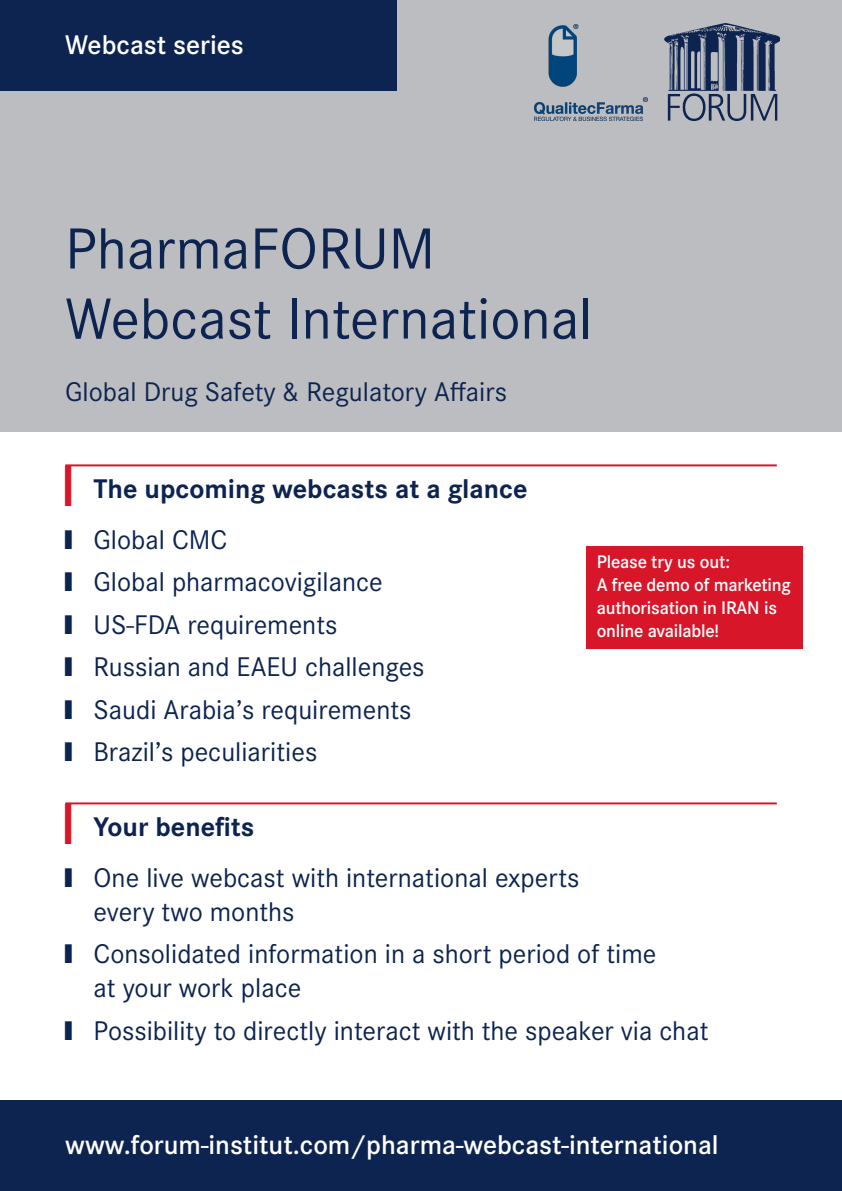
<style>
.page{position:relative;width:842px;height:1191px;background:#fff}
.page>*{position:absolute;margin:0;border:0;box-sizing:border-box;transform-origin:0 0}
.t1{font:60px/70px "Corporate Swtp";color:#0d2450}
.t2{font:28px/42.6px "Corporate Swtp";color:#0d2450}
.t3{font:600 28px "Corporate Swtp";color:#fff}
.t4{font:700 28px/51px "Corporate Swtp";color:#0d2450}
.t5{font:600 19px/23px "Corporate Swtp";letter-spacing:-.01em;color:#fff}
.s1{font-size:60px;color:#d71729}
.s2{font-weight:400}
.s3{font-weight:700;font-size:60px;color:#d71729}
.s4{font-weight:700}
</style>
<div class="page">
<div style="left:0;top:0;width:842px;height:431px;background:#bcbdc0"></div>
<img style="left:665px;top:24px;width:115px;height:97px">
<div style="left:0;top:0;width:397px;height:91px;background:#0d2450"></div>
<hr style="left:65px;top:464px;width:712px;height:2px;background:#d71729">
<hr style="left:65px;top:802px;width:712px;height:2px;background:#d71729">
<div style="left:586px;top:546px;width:216px;height:102px;background:#d71729"></div>
<div style="left:0;top:1100px;width:842px;height:91px;background:#0d2450"></div>
<img style="left:534px;top:24px;width:114px;height:96px">
<p class="t3" style="left:65px;top:35px;width:180px">Webcast series</p>
<h1 class="t1" style="left:65px;top:219px;width:529px">PharmaFORUM<br>Webcast International</h1>
<p class="t2" style="left:65px;top:372px;width:443px">Global Drug Safety &amp; Regulatory Affairs</p>
<p class="t4" style="left:65px;top:465px;width:464px"><span class="s1">†</span> The upcoming webcasts at a glance <span class="s2">† Global CMC</span></p>
<p class="t2" style="left:65px;top:563px;width:361px">† Global pharmacovigilance<br>† US-FDA requirements<br>† Russian and EAEU challenges † Saudi Arabia’s requirements † Brazil’s peculiarities</p>
<p class="t2" style="left:65px;top:803px;width:516px;line-height:51.2px"><span class="s3">†</span> <span class="s4">Your benefits<br></span>† One live webcast with international experts</p>
<p class="t2" style="left:65px;top:892px;width:593px;text-indent:28px">every two months<br>† Consolidated information in a short period of time</p>
<p class="t2" style="left:65px;top:969px;width:645px;text-indent:28px">at your work place<br>† Possibility to directly interact with the speaker via chat</p>
<p class="t5" style="left:597px;top:552px;width:196px">Please try us out:<br>A free demo of marketing authorisation in IRAN is online available!</p>
<p class="t3" style="left:65px;top:1135px;width:655px">www.forum-institut.com/pharma-webcast-international</p>
</div>
